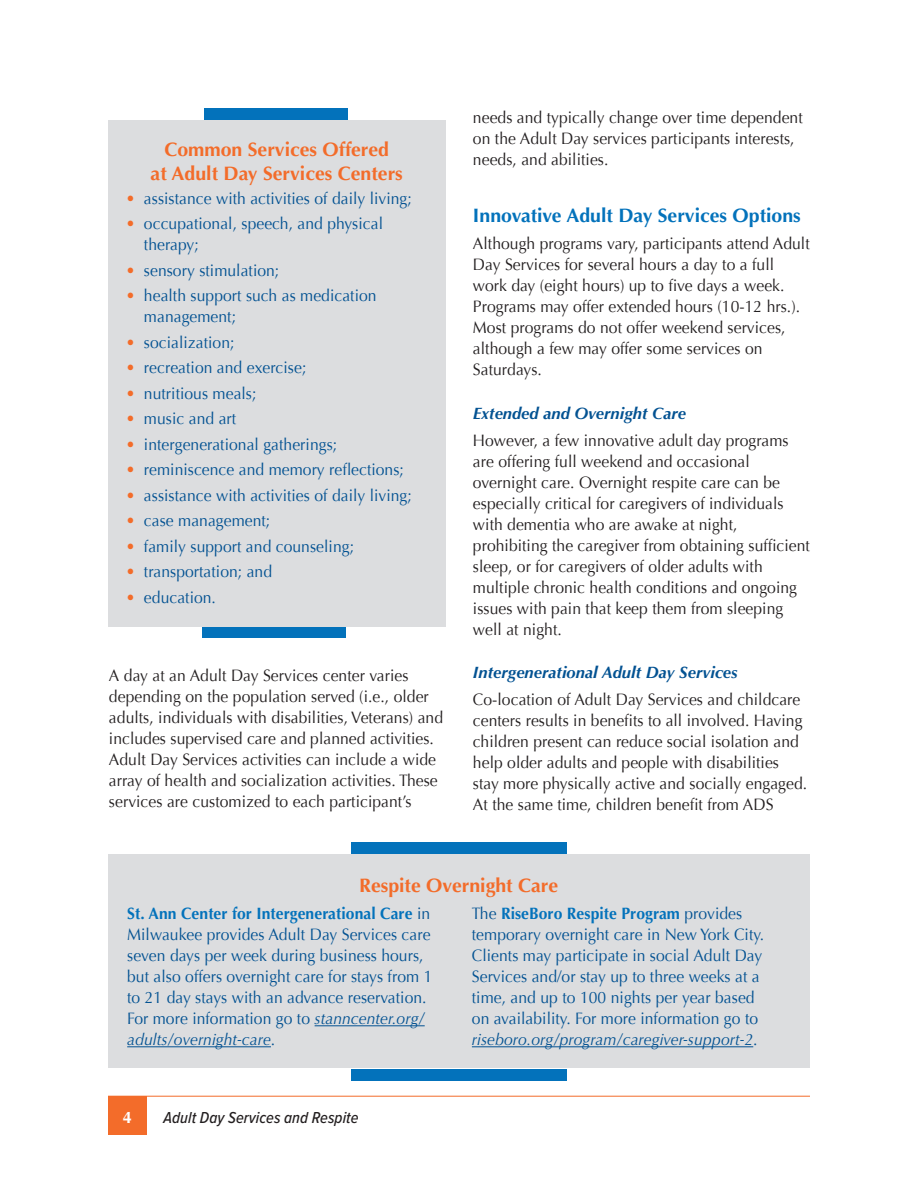
<style>
.page{position:relative;width:918px;height:1188px;background:#fff}
.page>*{position:absolute;margin:0;border:0;box-sizing:border-box;transform-origin:0 0}
.Subhead_sidebar{font:700 19.5px/24px "Optima";color:#f36c2a;text-align:center}
.Subhead{font:700 19.5px "Optima";color:#0372bb}
.Body_Text{font:16.5px/21px "Optima";letter-spacing:.005em;color:#231f20;scale:.95 1}
.Sidebar_Text{font:16.5px/21px "Optima";letter-spacing:.005em;color:#035292;scale:.95 1}
.Subhead_1{font:italic 700 16.5px "Optima";color:#035292}
.t1{font:italic 500 16.5px "Proxima Nova Cond";letter-spacing:.005em;color:#231f20}
.t2{font:700 16.5px "Optima";color:#fff}
.s1{font-weight:700;color:#f36c2a}
.s2{font-weight:700;color:#0372bb}
.s3{font-style:italic}
</style>
<div class="page">
<div style="left:108px;top:1096px;width:39px;height:39px;background:#f36c2a"></div>
<hr style="left:108px;top:1096px;width:702px;height:1px;background:#f36c2a">
<div style="left:202px;top:626px;width:144px;height:12px;background:#0372bb"></div>
<div style="left:204px;top:108px;width:144px;height:12px;background:#0372bb"></div>
<div style="left:108px;top:120px;width:338px;height:506px;background:#dcdddf"></div>
<div style="left:351px;top:1069px;width:216px;height:12px;background:#0372bb"></div>
<div style="left:351px;top:842px;width:216px;height:12px;background:#0372bb"></div>
<div style="left:108px;top:855px;width:702px;height:213px;background:#dcdddf"></div>
<hr style="left:315px;top:1025px;width:110px;height:1px;background:#035292">
<hr style="left:127px;top:1046px;width:144px;height:1px;background:#035292">
<hr style="left:472px;top:1046px;width:281px;height:1px;background:#035292">
<p class="Subhead_sidebar" style="left:151px;top:138px;width:254px">Common Services Offered<br>at Adult Day Services Centers</p>
<p class="Sidebar_Text" style="left:126px;top:188px;width:302px"><span class="s1">•</span> assistance with activities of daily living;</p>
<p class="Sidebar_Text" style="left:144px;top:214px;width:253px;text-indent:-18px"><span class="s1">•</span> occupational, speech, and physical therapy;</p>
<p class="Sidebar_Text" style="left:126px;top:260px;width:163px"><span class="s1">•</span> sensory stimulation;</p>
<p class="Sidebar_Text" style="left:144px;top:286px;width:246px;text-indent:-18px"><span class="s1">•</span> health support such as medication management;</p>
<p class="Sidebar_Text" style="left:126px;top:332px;width:116px"><span class="s1">•</span> socialization;</p>
<p class="Sidebar_Text" style="left:126px;top:358px;width:191px"><span class="s1">•</span> recreation and exercise;</p>
<p class="Sidebar_Text" style="left:126px;top:383px;width:139px"><span class="s1">•</span> nutritious meals;</p>
<p class="Sidebar_Text" style="left:126px;top:409px;width:118px"><span class="s1">•</span> music and art</p>
<p class="Sidebar_Text" style="left:126px;top:434px;width:224px"><span class="s1">•</span> intergenerational gatherings;</p>
<p class="Sidebar_Text" style="left:126px;top:460px;width:294px"><span class="s1">•</span> reminiscence and memory reflections;</p>
<p class="Sidebar_Text" style="left:126px;top:485px;width:302px"><span class="s1">•</span> assistance with activities of daily living;</p>
<p class="Sidebar_Text" style="left:126px;top:511px;width:153px"><span class="s1">•</span> case management;</p>
<p class="Sidebar_Text" style="left:126px;top:536px;width:242px"><span class="s1">•</span> family support and counseling;</p>
<p class="Sidebar_Text" style="left:126px;top:562px;width:155px"><span class="s1">•</span> transportation; and</p>
<p class="Sidebar_Text" style="left:126px;top:587px;width:96px"><span class="s1">•</span> education.</p>
<p class="Body_Text" style="left:109px;top:665px;width:353px">A day at an Adult Day Services center varies depending on the population served (i.e., older adults, individuals with disabilities, Veterans) and includes supervised care and planned activities.<br>Adult Day Services activities can include a wide array of health and socialization activities. These services are customized to each participant’s</p>
<p class="Body_Text" style="left:473px;top:107px;width:349px">needs and typically change over time dependent on the Adult Day services participants interests, needs, and abilities.</p>
<p class="Subhead" style="left:473px;top:204px;width:329px">Innovative Adult Day Services Options</p>
<p class="Body_Text" style="left:473px;top:233px;width:356px">Although programs vary, participants attend Adult Day Services for several hours a day to a full work day (eight hours) up to five days a week.<br>Programs may offer extended hours (10-12 hrs.).<br>Most programs do not offer weekend services, although a few may offer some services on Saturdays.</p>
<p class="Subhead_1" style="left:473px;top:403px;width:215px">Extended and Overnight Care</p>
<p class="Body_Text" style="left:473px;top:430px;width:356px">However, a few innovative adult day programs are offering full weekend and occasional overnight care. Overnight respite care can be especially critical for caregivers of individuals with dementia who are awake at night, prohibiting the caregiver from obtaining sufficient sleep, or for caregivers of older adults with multiple chronic health conditions and ongoing issues with pain that keep them from sleeping well at night.</p>
<p class="Subhead_1" style="left:473px;top:663px;width:266px">Intergenerational Adult Day Services</p>
<p class="Body_Text" style="left:473px;top:689px;width:353px">Co-location of Adult Day Services and childcare centers results in benefits to all involved. Having children present can reduce social isolation and help older adults and people with disabilities stay more physically active and socially engaged.<br>At the same time, children benefit from ADS</p>
<p class="Subhead_sidebar" style="left:359px;top:874px;width:201px">Respite Overnight Care</p>
<p class="Sidebar_Text" style="left:127px;top:903px;width:323px"><span class="s2">St. Ann Center for Intergenerational Care</span> in Milwaukee provides Adult Day Services care seven days per week during business hours, but also offers overnight care for stays from 1 to 21 day stays with an advance reservation.<br>For more information go to <span class="s3">stanncenter.org/ adults/overnight-care</span>.</p>
<p class="Sidebar_Text" style="left:472px;top:903px;width:309px">The <span class="s2">RiseBoro Respite Program</span> provides temporary overnight care in New York City.<br>Clients may participate in social Adult Day Services and/or stay up to three weeks at a time, and up to 100 nights per year based on availability. For more information go to <span class="s3">riseboro.org/program/caregiver-support-2</span>.</p>
<p class="t2" style="left:123px;top:1108px;width:11px">4</p>
<p class="t1" style="left:164px;top:1106px;width:197px">Adult Day Services and Respite</p>
</div>
